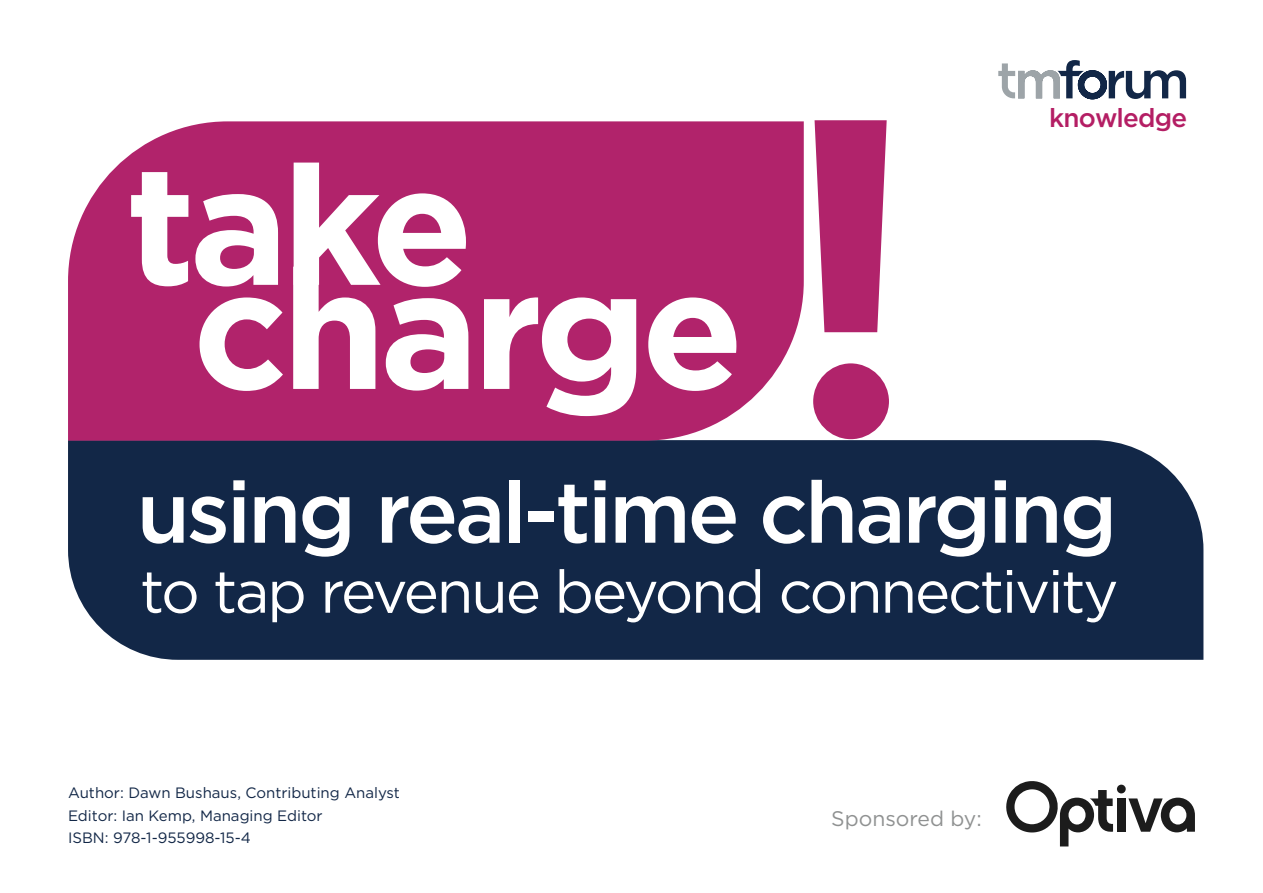
<style>
.page{position:relative;width:1263px;height:893px;background:#fff}
.page>*{position:absolute;margin:0;border:0;box-sizing:border-box;transform-origin:0 0}
.t1{font:700 471px "Proxima Nova";color:#b1236b}
.t2{font:700 167.55px "Gotham";letter-spacing:-.04em;color:#fff}
.t3{font:500 86.25px "Gotham";letter-spacing:-.04em;color:#fff}
.t4{font:59.7px "Gotham";letter-spacing:-.04em;color:#fff}
.t5{font:500 26.1px "Gotham";letter-spacing:-.03em;color:#b41e64}
.t6{font:21.15px "Gotham";color:#8f9191}
.t7{font:15px/22.5px "Gotham";color:#122747}
</style>
<div class="page">
<svg style="left:998px;top:60px;width:188px;height:39px"></svg>
<svg style="left:1006px;top:781px;width:189px;height:65px"></svg>
<div style="left:68px;top:440px;width:1135px;height:220px;background:#122747"></div>
<div style="left:68px;top:121px;width:736px;height:320px;background:#b1236b"></div>
<h2 class="t2" style="left:126px;top:114px;width:349px">take</h2>
<h2 class="t2" style="left:192px;top:218px;width:553px">charge</h2>
<h1 class="t1" style="left:790px;top:-74px;width:122px">!</h1>
<h3 class="t5" style="left:1049px;top:101px;width:140px">knowledge</h3>
<h3 class="t3" style="left:137px;top:456px;width:982px">using real-time charging</h3>
<h3 class="t4" style="left:140px;top:553px;width:980px">to tap revenue beyond connectivity</h3>
<p class="t7" style="left:68px;top:781px;width:333px">Author: Dawn Bushaus, Contributing Analyst<br>Editor: Ian Kemp, Managing Editor<br>ISBN: 978-1-955998-15-4</p>
<h3 class="t6" style="left:831px;top:805px;width:152px">Sponsored by:</h3>
</div>
